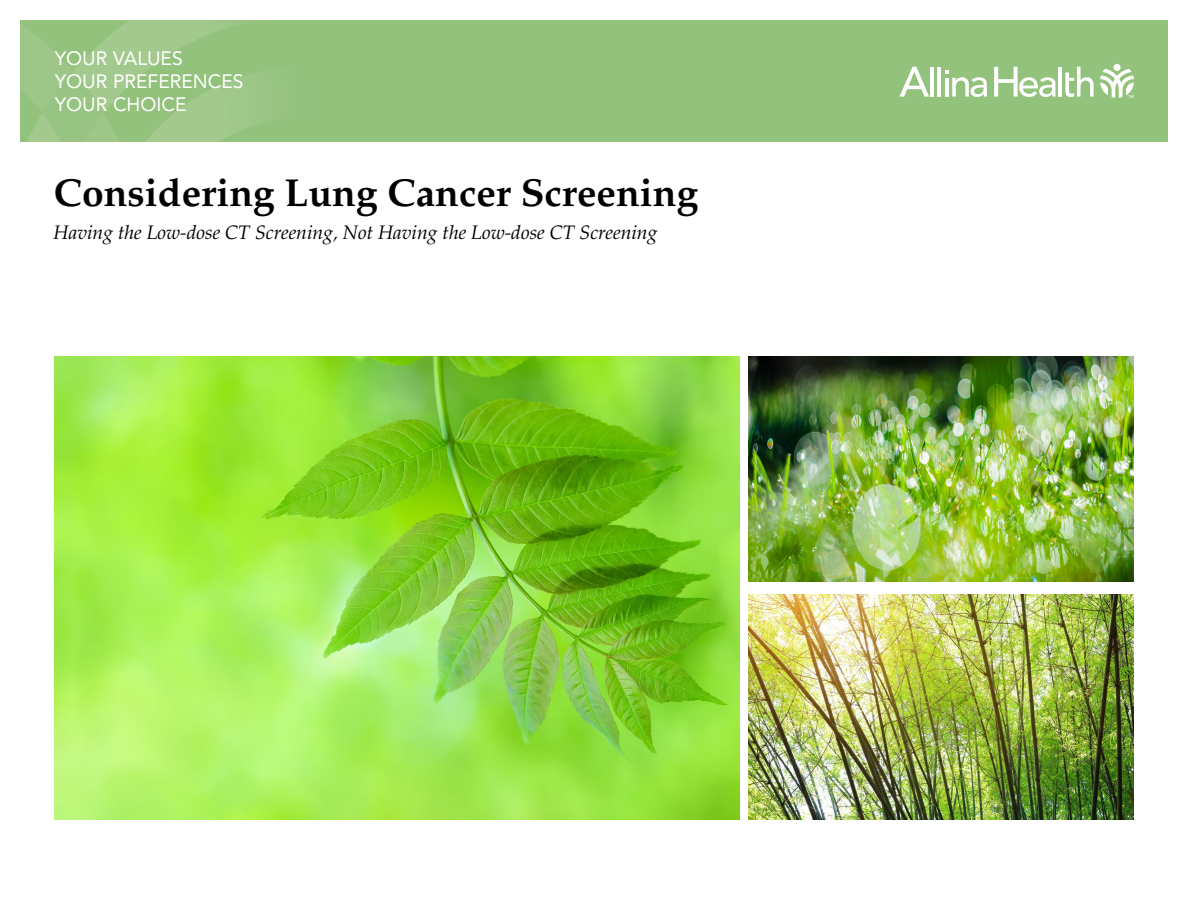
<style>
.page{position:relative;width:1188px;height:918px;background:#fff}
.page>*{position:absolute;margin:0;border:0;box-sizing:border-box;transform-origin:0 0}
.t1{font:700 39px "Palatino";color:#000}
.t2{font:italic 19.5px "Palatino";color:#000}
.t3{font:19.2px/23.1px "Avenir LT Std";color:#fff}
</style>
<div class="page">
<img style="left:748px;top:356px;width:385px;height:226px">
<div style="left:20px;top:20px;width:1148px;height:122px;background:#93c27d"></div>
<svg style="left:20px;top:20px;width:235px;height:122px"></svg>
<svg style="left:1100px;top:69px;width:34px;height:29px"></svg>
<div style="left:1114px;top:64px;width:7px;height:7px;background:#fff;border-radius:50%"></div>
<hr style="left:930px;top:67px;width:4px;height:30px;background:#fff">
<hr style="left:937px;top:67px;width:4px;height:30px;background:#fff">
<hr style="left:1059px;top:67px;width:3px;height:30px;background:#fff">
<svg style="left:1065px;top:67px;width:29px;height:30px"></svg>
<svg style="left:945px;top:71px;width:42px;height:26px"></svg>
<svg style="left:899px;top:67px;width:30px;height:30px"></svg>
<svg style="left:994px;top:67px;width:62px;height:30px"></svg>
<img style="left:54px;top:356px;width:686px;height:463px">
<img style="left:748px;top:594px;width:386px;height:225px">
<p class="t3" style="left:55px;top:47px;width:190px">YOUR VALUES<br>YOUR PREFERENCES<br>YOUR CHOICE</p>
<h1 class="t1" style="left:54px;top:169px;width:646px">Considering Lung Cancer Screening</h1>
<p class="t2" style="left:54px;top:221px;width:606px">Having the Low-dose CT Screening, Not Having the Low-dose CT Screening</p>
</div>
